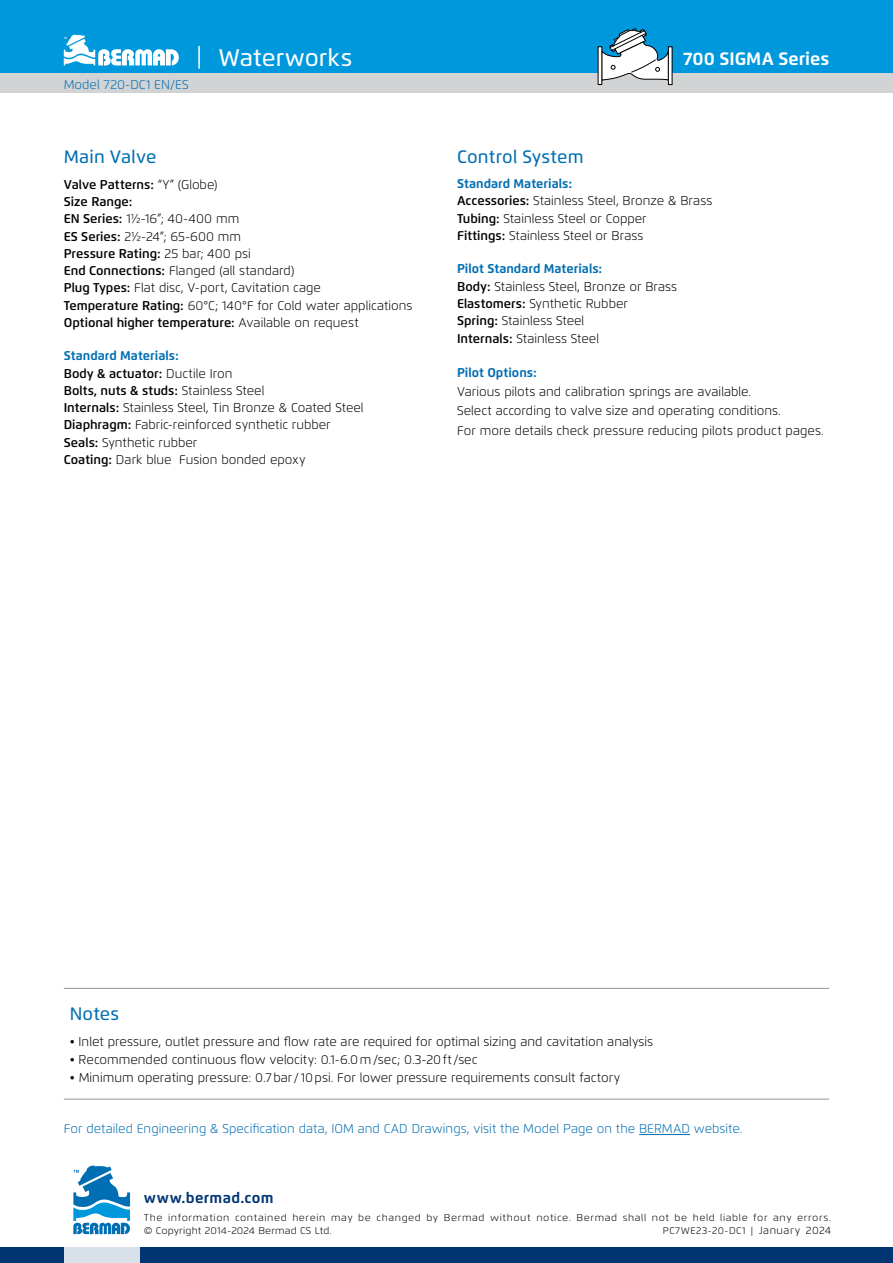
<style>
.page{position:relative;width:893px;height:1263px;background:#fff}
.page>*{position:absolute;margin:0;border:0;box-sizing:border-box;transform-origin:0 0}
.t1{font:500 24px "Flexo";color:#fff}
.t2{font:500 18px "Flexo";letter-spacing:.01em;color:#006eb2}
.t3{font:700 18px "Flexo";color:#fff}
.t4{font:700 15px "Flexo";letter-spacing:.02em;color:#003573}
.t5{font:300 12.75px/17.2px "Flexo";color:#000}
.t6{font:300 12.75px "Flexo";color:#006eb2}
.t7{font:700 12.75px "Flexo";color:#006eb2}
.t8{font:300 9.75px/13.5px "Flexo";letter-spacing:.055em;color:#000;scale:1.07 1}
.t9{font:300 9.75px "Flexo";letter-spacing:.055em;color:#000}
.s1{font-weight:600}
.s2{font-weight:700;color:#006eb2}
.s3{font-size:10.5px}
</style>
<div class="page">
<div style="left:0;top:1247px;width:893px;height:16px;background:#003573"></div>
<div style="left:0;top:0;width:893px;height:74px;background:#0098dd"></div>
<div style="left:0;top:74px;width:893px;height:19px;background:#d1d3d4"></div>
<svg style="left:602px;top:28px;width:67px;height:58px"></svg>
<div style="left:668px;top:46px;width:4px;height:39px;border:1px solid #000"></div>
<hr style="left:198px;top:46px;width:2px;height:23px;background:#fff">
<svg style="left:64px;top:1193px;width:76px;height:70px"></svg>
<svg style="left:73px;top:1165px;width:57px;height:69px"></svg>
<hr style="left:874px;top:6px;width:19px;height:3px;background:#fff">
<hr style="left:865px;top:0;width:19px;height:3px;background:#fff">
<hr style="left:865px;top:3px;width:21px;height:2px;background:#fff">
<svg style="left:64px;top:35px;width:115px;height:31px"></svg>
<hr style="left:64px;top:988px;width:765px;height:1px;background:#939598">
<hr style="left:64px;top:1099px;width:765px;height:1px;background:#939598">
<hr style="left:639px;top:1134px;width:51px;height:1px;background:#006eb2">
<p class="t6" style="left:64px;top:76px;width:126px">Model 720-DC1 EN/ES</p>
<h1 class="t1" style="left:218px;top:43px;width:135px">Waterworks</h1>
<h2 class="t3" style="left:683px;top:48px;width:148px">700 SIGMA Series</h2>
<h2 class="t2" style="left:64px;top:146px;width:94px">Main Valve</h2>
<p class="t5" style="left:64px;top:176px;width:350px"><span class="s1">Valve Patterns:</span> “Y” (Globe)<br><span class="s1">Size Range:<br>EN Series:</span> 1½-16”; 40-400 mm<br><span class="s1">ES Series:</span> 2½-24”; 65-600 mm<br><span class="s1">Pressure Rating:</span> 25 bar; 400 psi<br><span class="s1">End Connections:</span> Flanged (all standard)<br><span class="s1">Plug Types:</span> Flat disc, V-port, Cavitation cage<br><span class="s1">Temperature Rating:</span> 60°C; 140°F for Cold water applications <span class="s1">Optional higher temperature:</span> Available on request</p>
<p class="t5" style="left:64px;top:347px;width:301px"><span class="s2">Standard Materials:<br></span><span class="s1">Body &amp; actuator:</span> Ductile Iron<br><span class="s1">Bolts, nuts &amp; studs:</span> Stainless Steel<br><span class="s1">Internals:</span> Stainless Steel, Tin Bronze &amp; Coated Steel <span class="s1">Diaphragm:</span> Fabric-reinforced synthetic rubber <span class="s1">Seals:</span> Synthetic rubber<br><span class="s1">Coating:</span> Dark blue Fusion bonded epoxy</p>
<h2 class="t2" style="left:457px;top:146px;width:128px">Control System</h2>
<p class="t5" style="left:457px;top:175px;width:257px"><span class="s2">Standard Materials:<br></span><span class="s1">Accessories:</span> Stainless Steel, Bronze &amp; Brass <span class="s1">Tubing:</span> Stainless Steel or Copper<br><span class="s1">Fittings:</span> Stainless Steel or Brass</p>
<p class="t5" style="left:457px;top:260px;width:222px"><span class="s2">Pilot Standard Materials:<br></span><span class="s1">Body:</span> Stainless Steel, Bronze or Brass<br><span class="s1">Elastomers:</span> Synthetic Rubber<br><span class="s1">Spring:</span> Stainless Steel<br><span class="s1">Internals:</span> Stainless Steel</p>
<p class="t7" style="left:457px;top:364px;width:81px">Pilot Options:</p>
<p class="t5" style="left:457px;top:382px;width:368px;line-height:19.4px">Various pilots and calibration springs are available.<br>Select according to valve size and operating conditions.<br>For more details check pressure reducing pilots product pages.</p>
<h2 class="t2" style="left:70px;top:1002px;width:51px">Notes</h2>
<p class="t5" style="left:70px;top:1033px;width:585px">• Inlet pressure, outlet pressure and flow rate are required for optimal sizing and cavitation analysis</p>
<p class="t5" style="left:70px;top:1051px;width:409px">• Recommended continuous flow velocity: 0.1-6.0m/sec; 0.3-20ft /sec</p>
<p class="t5" style="left:70px;top:1069px;width:552px">• Minimum operating pressure: 0.7bar / 10psi. For lower pressure requirements consult factory</p>
<p class="t6" style="left:64px;top:1121px;width:680px">For detailed Engineering &amp; Specification data, IOM and CAD Drawings, visit the Model Page on the BERMAD website.</p>
<p class="t4" style="left:144px;top:1188px;width:131px">www.bermad.com</p>
<p class="t8" style="left:144px;top:1210px;width:644px">The information contained herein may be changed by Bermad without notice. Bermad shall not be held liable for any errors. © Copyright 2014-2024 Bermad CS Ltd.</p>
<p class="t9" style="left:663px;top:1225px;width:170px">PC7WE23-20-DC1 | <span class="s3">January 2024</span></p>
</div>
